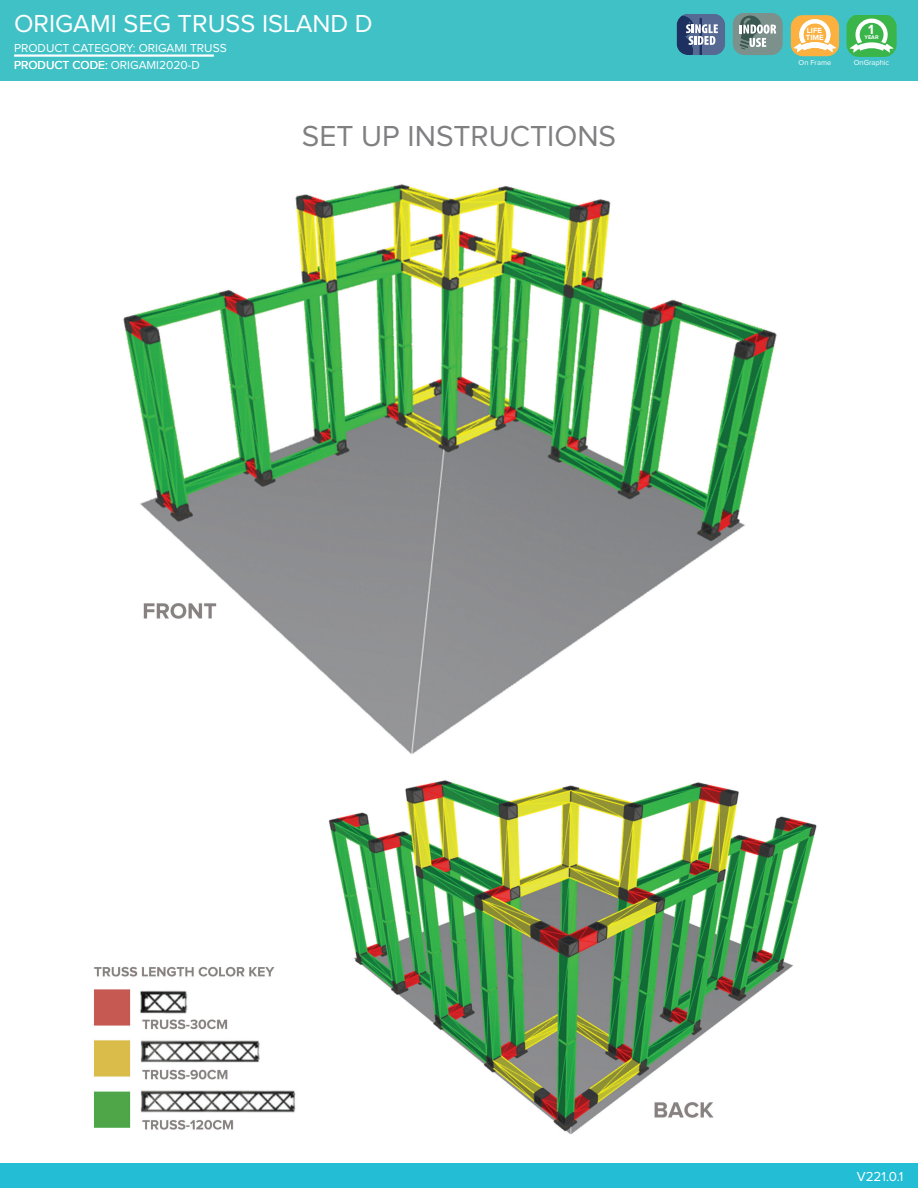
<style>
.page{position:relative;width:918px;height:1188px;background:#fff}
.page>*{position:absolute;margin:0;border:0;box-sizing:border-box;transform-origin:0 0}
.t1{font:30px "Proxima Nova";color:#808083}
.t2{font:25.5px "Proxima Nova";color:#fff}
.t3{font:700 13.8px "Proxima Nova";color:#fff}
.t4{font:13.5px "Proxima Nova";color:#fff}
.t5{font:12px "Proxima Nova";color:#fff}
.t6{font:700 7.8px/7.1px "Proxima Nova";color:#fff}
.t7{font:7.5px "Proxima Nova";color:#fff}
.t8{font:700 5.55px "Proxima Nova";color:#fff}
</style>
<div class="page">
<div style="left:0;top:0;width:918px;height:81px;background:#40c1c6"></div>
<hr style="left:14px;top:54px;width:200px;height:3px;background:#fff">
<div style="left:0;top:1164px;width:918px;height:24px;background:#23bdd6"></div>
<div style="left:791px;top:15px;width:48px;height:41px;background:#fbb03f;border-radius:12px"></div>
<svg style="left:794px;top:18px;width:42px;height:34px"></svg>
<div style="left:847px;top:15px;width:50px;height:41px;background:#3ab54a;border-radius:13px"></div>
<svg style="left:850px;top:17px;width:44px;height:36px"></svg>
<svg style="left:733px;top:14px;width:50px;height:41px"></svg>
<svg style="left:677px;top:14px;width:48px;height:41px"></svg>
<img style="left:93px;top:184px;width:724px;height:951px">
<h2 class="t2" style="left:14px;top:12px;width:360px">ORIGAMI SEG TRUSS ISLAND D</h2>
<p class="t5" style="left:14px;top:42px;width:214px">PRODUCT CATEGORY: ORIGAMI TRUSS</p>
<p class="t5" style="left:14px;top:60px;width:187px">PRODUCT CODE: ORIGAMI2020-D</p>
<h1 class="t1" style="left:302px;top:122px;width:316px">SET UP INSTRUCTIONS</h1>
<p class="t6" style="left:806px;top:27px;width:19px">LIFE<br>TIME</p>
<p class="t7" style="left:799px;top:60px;width:34px">On Frame</p>
<p class="t3" style="left:868px;top:22px;width:7px">1</p>
<p class="t8" style="left:865px;top:34px;width:16px">YEAR</p>
<p class="t7" style="left:854px;top:59px;width:37px">OnGraphic</p>
<p class="t4" style="left:857px;top:1171px;width:48px">V221.0.1</p>
</div>
